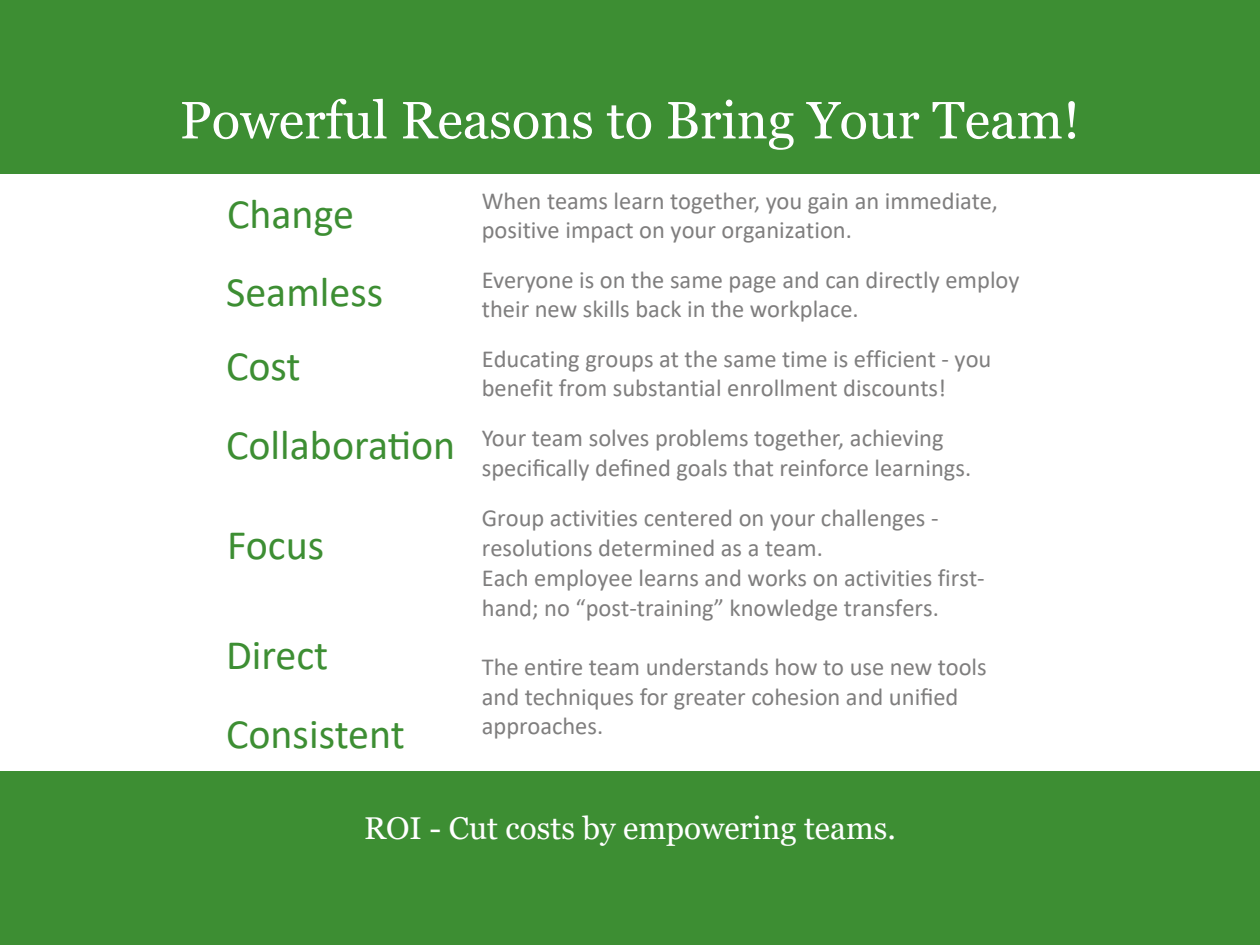
<style>
.page{position:relative;width:1260px;height:945px;background:#fff}
.page>*{position:absolute;margin:0;border:0;box-sizing:border-box;transform-origin:0 0}
.t1{font:52.5px "Georgia";color:#fff}
.t2{font:42px "Calibri";color:#3d8e33}
.t3{font:31.5px "Georgia";color:#fff}
.t4{font:24.5px/29.4px "Calibri";color:#7f7e7e}
</style>
<div class="page">
<div style="left:0;top:0;width:1260px;height:173px;background:#3d8e33"></div>
<div style="left:0;top:772px;width:1260px;height:173px;background:#3d8e33"></div>
<p class="t1" style="left:180px;top:89px;width:902px">Powerful Reasons to Bring Your Team!</p>
<p class="t2" style="left:227px;top:185px;width:128px">Change</p>
<p class="t4" style="left:482px;top:185px;width:518px">When teams learn together, you gain an immediate, positive impact on your organization.</p>
<p class="t2" style="left:226px;top:263px;width:159px">Seamless</p>
<p class="t4" style="left:482px;top:264px;width:539px">Everyone is on the same page and can directly employ their new skills back in the workplace.</p>
<p class="t2" style="left:226px;top:337px;width:76px">Cost</p>
<p class="t4" style="left:482px;top:344px;width:511px">Educating groups at the same time is efficient - you benefit from substantial enrollment discounts!</p>
<p class="t2" style="left:226px;top:416px;width:231px">Collaboration</p>
<p class="t4" style="left:482px;top:423px;width:491px">Your team solves problems together, achieving specifically defined goals that reinforce learnings.</p>
<p class="t2" style="left:227px;top:516px;width:99px">Focus</p>
<p class="t2" style="left:226px;top:626px;width:104px">Direct</p>
<p class="t2" style="left:226px;top:705px;width:180px">Consistent</p>
<p class="t4" style="left:482px;top:502px;width:504px;line-height:30.1px">Group activities centered on your challenges - resolutions determined as a team.<br>Each employee learns and works on activities first&shy;hand; no “post-training” knowledge transfers.</p>
<p class="t4" style="left:482px;top:652px;width:507px">The entire team understands how to use new tools and techniques for greater cohesion and unified approaches.</p>
<p class="t3" style="left:364px;top:809px;width:533px">ROI - Cut costs by empowering teams.</p>
</div>
